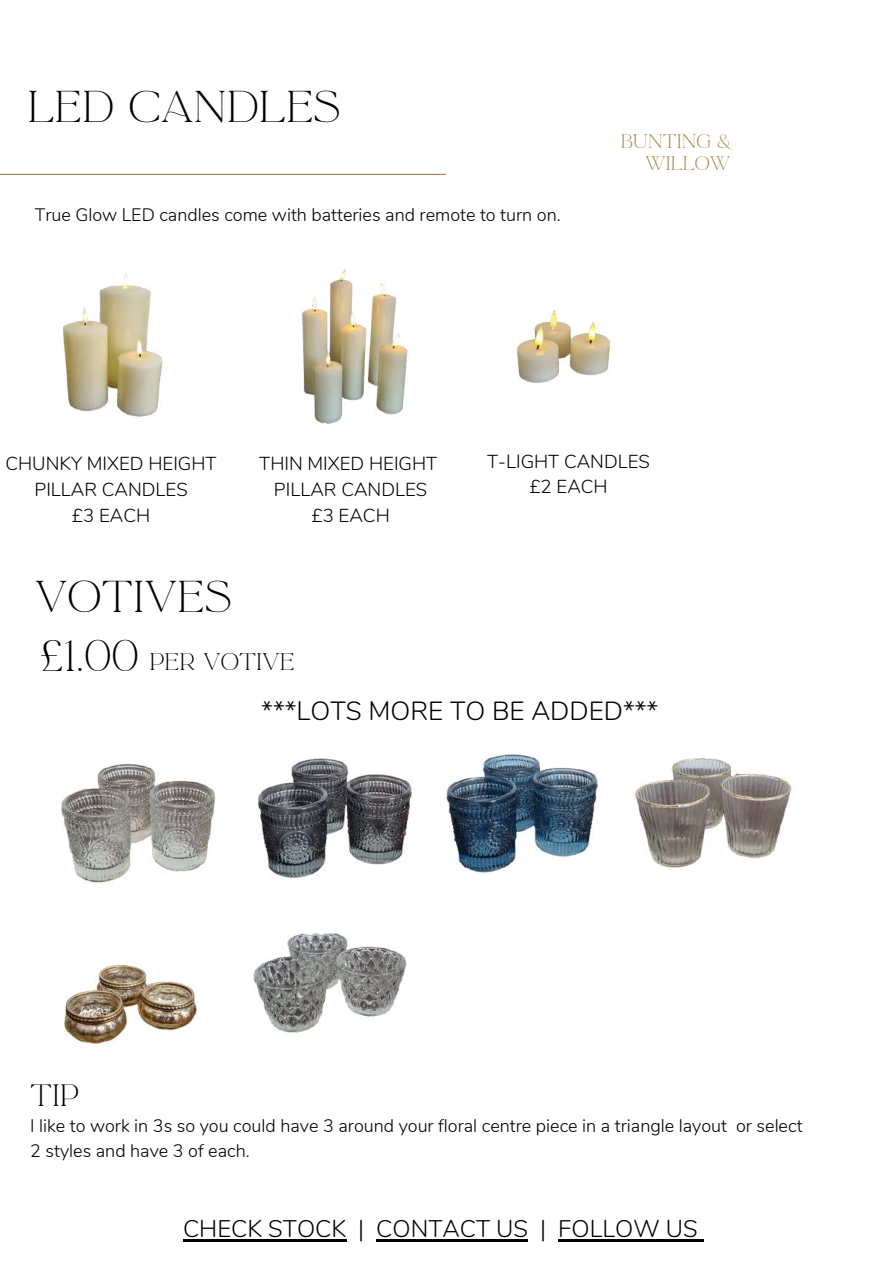
<style>
.page{position:relative;width:893px;height:1264px;background:#fff}
.page>*{position:absolute;margin:0;border:0;box-sizing:border-box;transform-origin:0 0}
.t1{font:39px "La Luxes Serif";color:#000}
.t2{font:27px "La Luxes Serif";color:#000}
.t3{font:300 26.25px "Nunito";color:#000}
.t4{font:300 24px "Nunito";color:#000}
.t5{font:21px "La Luxes Serif";color:#000}
.t6{font:300 18.75px/25.8px "Nunito";color:#000;text-align:center}
.t7{font:300 18px/24.8px "Nunito";color:#000}
.t8{font:17.1px/21.5px "La Luxes Serif";color:#a68245;text-align:right}
.s1{font-size:39px}
</style>
<div class="page">
<hr style="left:0;top:174px;width:446px;height:1px;background:#a68245">
<img style="left:635px;top:758px;width:159px;height:110px">
<img style="left:63px;top:273px;width:100px;height:144px">
<img style="left:301px;top:269px;width:107px;height:155px">
<img style="left:517px;top:310px;width:94px;height:73px">
<img style="left:253px;top:932px;width:154px;height:101px">
<img style="left:258px;top:758px;width:155px;height:120px">
<img style="left:61px;top:763px;width:155px;height:120px">
<img style="left:446px;top:754px;width:152px;height:119px">
<img style="left:64px;top:964px;width:133px;height:80px">
<hr style="left:183px;top:1238px;width:163px;height:3px;background:#000">
<hr style="left:376px;top:1238px;width:152px;height:3px;background:#000">
<hr style="left:558px;top:1238px;width:139px;height:3px;background:#000">
<svg style="left:697px;top:1239px;width:6px;height:2px"></svg>
<h1 class="t1" style="left:27px;top:79px;width:315px">LED CANDLES</h1>
<p class="t7" style="left:35px;top:203px;width:527px">True Glow LED candles come with batteries and remote to turn on.</p>
<p class="t8" style="left:620px;top:131px;width:111px">BUNTING &amp;<br>WILLOW</p>
<p class="t6" style="left:6px;top:451px;width:212px">CHUNKY MIXED HEIGHT<br>PILLAR CANDLES<br>£3 EACH</p>
<h1 class="t1" style="left:35px;top:568px;width:199px">VOTIVES</h1>
<p class="t6" style="left:259px;top:451px;width:179px">THIN MIXED HEIGHT<br>PILLAR CANDLES £3 EACH</p>
<p class="t6" style="left:487px;top:448px;width:164px">T-LIGHT CANDLES £2 EACH</p>
<p class="t5" style="left:39px;top:646px;width:257px"><span class="s1">£1.00</span> PER VOTIVE</p>
<h3 class="t3" style="left:261px;top:693px;width:398px">***LOTS MORE TO BE ADDED***</h3>
<h2 class="t2" style="left:30px;top:1075px;width:50px">TIP</h2>
<p class="t7" style="left:30px;top:1113px;width:773px">I like to work in 3s so you could have 3 around your floral centre piece in a triangle layout or select<br>2 styles and have 3 of each.</p>
<h3 class="t4" style="left:183px;top:1212px;width:516px">CHECK STOCK | CONTACT US | FOLLOW US</h3>
</div>
